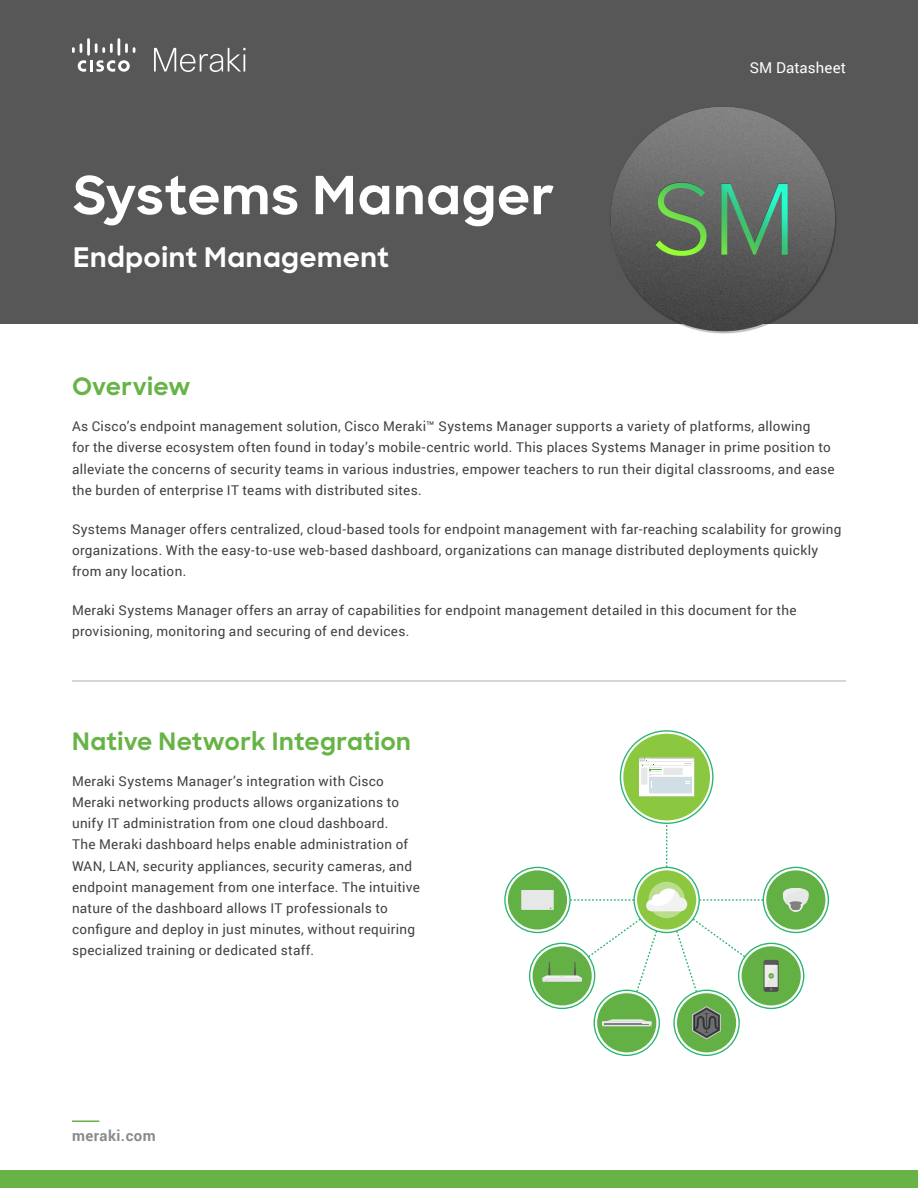
<style>
.page{position:relative;width:918px;height:1188px;background:#fff}
.page>*{position:absolute;margin:0;border:0;box-sizing:border-box;transform-origin:0 0}
.t1{font:700 52.5px "Sharp Sans";letter-spacing:.015em;color:#fff}
.t2{font:700 27px "Sharp Sans";letter-spacing:.015em;color:#fff}
.t3{font:700 24px "Sharp Sans";letter-spacing:.015em;color:#67b346}
.t4{font:15px "Roboto";letter-spacing:.005em;color:#fff}
.t5{font:700 15px "Roboto";letter-spacing:.03em;color:#898b8e}
.t6{font:13.5px/21px "Roboto";letter-spacing:.02em;color:#404241}
</style>
<div class="page">
<div style="left:0;top:1170px;width:918px;height:18px;background:#67b346"></div>
<hr style="left:72px;top:1120px;width:27px;height:2px;background:#67b346">
<div style="left:0;top:0;width:918px;height:324px;background:#575757"></div>
<img style="left:610px;top:107px;width:226px;height:227px">
<svg style="left:72px;top:38px;width:63px;height:34px"></svg>
<svg style="left:154px;top:48px;width:91px;height:24px"></svg>
<hr style="left:72px;top:680px;width:774px;height:2px;background:#c9c9c9">
<svg style="left:504px;top:730px;width:325px;height:326px"></svg>
<h1 class="t1" style="left:73px;top:156px;width:483px">Systems Manager</h1>
<h2 class="t2" style="left:73px;top:237px;width:317px">Endpoint Management</h2>
<p class="t4" style="left:750px;top:57px;width:98px">SM Datasheet</p>
<h3 class="t3" style="left:72px;top:369px;width:120px">Overview</h3>
<p class="t6" style="left:72px;top:416px;width:764px">As Cisco’s endpoint management solution, Cisco Meraki™ Systems Manager supports a variety of platforms, allowing<br>for the diverse ecosystem often found in today’s mobile-centric world. This places Systems Manager in prime position to alleviate the concerns of security teams in various industries, empower teachers to run their digital classrooms, and ease the burden of enterprise IT teams with distributed sites.</p>
<p class="t6" style="left:72px;top:518px;width:771px">Systems Manager offers centralized, cloud-based tools for endpoint management with far-reaching scalability for growing organizations. With the easy-to-use web-based dashboard, organizations can manage distributed deployments quickly from any location.</p>
<p class="t6" style="left:72px;top:599px;width:726px">Meraki Systems Manager offers an array of capabilities for endpoint management detailed in this document for the provisioning, monitoring and securing of end devices.</p>
<h3 class="t3" style="left:72px;top:724px;width:340px">Native Network Integration</h3>
<p class="t6" style="left:72px;top:771px;width:349px">Meraki Systems Manager’s integration with Cisco Meraki networking products allows organizations to unify IT administration from one cloud dashboard.<br>The Meraki dashboard helps enable administration of WAN, LAN, security appliances, security cameras, and endpoint management from one interface. The intuitive nature of the dashboard allows IT professionals to configure and deploy in just minutes, without requiring specialized training or dedicated staff.</p>
<p class="t5" style="left:72px;top:1125px;width:85px">meraki.com</p>
</div>
